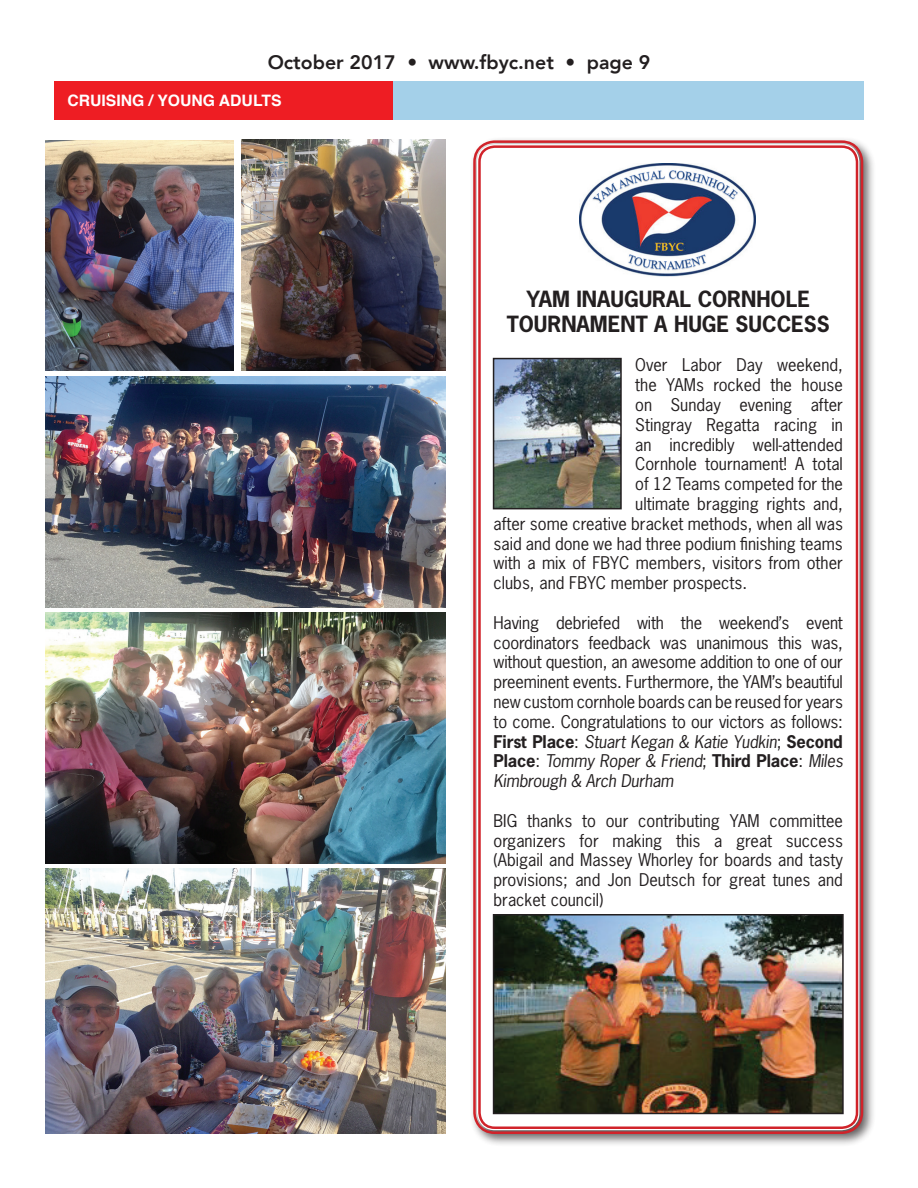
<style>
.page{position:relative;width:918px;height:1188px;background:#fff}
.page>*{position:absolute;margin:0;border:0;box-sizing:border-box;transform-origin:0 0}
.t1{font:700 21px/25.2px "News Gothic Std";color:#231f20;text-align:center}
.t2{font:800 19.5px "Avenir";color:#231f20}
.t3{font:16.5px/19.8px "News Gothic Std";color:#231f20;text-align:justify}
.t4{font:700 15.75px "Helvetica";color:#fff}
.s1{font-weight:700}
.s2{font-style:italic}
</style>
<div class="page">
<div style="left:54px;top:81px;width:339px;height:39px;background:#ee1d23"></div>
<div style="left:470px;top:137px;width:406px;height:1010px;background:#231f20;opacity:.75"></div>
<div style="left:477px;top:144px;width:383px;height:986px;background:#fff;border-radius:18px"></div>
<div style="left:473px;top:140px;width:390px;height:994px;border:2px solid #d1232a;border-radius:21px"></div>
<div style="left:478px;top:145px;width:380px;height:984px;border:2px solid #d1232a;border-radius:15px"></div>
<img style="left:579px;top:163px;width:177px;height:114px">
<div style="left:393px;top:81px;width:471px;height:39px;background:#a4d0e9"></div>
<img style="left:496px;top:361px;width:123px;height:145px">
<div style="left:493px;top:358px;width:129px;height:151px;border:2px solid #231f20"></div>
<img style="left:496px;top:917px;width:345px;height:194px">
<div style="left:493px;top:914px;width:351px;height:200px;border:2px solid #231f20"></div>
<img style="left:46px;top:868px;width:400px;height:266px">
<img style="left:46px;top:140px;width:188px;height:231px">
<img style="left:241px;top:140px;width:205px;height:231px">
<img style="left:46px;top:376px;width:400px;height:232px">
<img style="left:46px;top:612px;width:400px;height:252px">
<p class="t2" style="left:268px;top:47px;width:384px">October 2017 • www.fbyc.net • page 9</p>
<p class="t4" style="left:68px;top:88px;width:216px">CRUISING / YOUNG ADULTS</p>
<p class="t1" style="left:507px;top:286px;width:325px">YAM INAUGURAL CORNHOLE<br>TOURNAMENT A HUGE SUCCESS</p>
<p class="t3" style="left:635px;top:355px;width:209px">Over Labor Day weekend,</p>
<p class="t3" style="left:635px;top:375px;width:209px">the YAMs rocked the house</p>
<p class="t3" style="left:635px;top:395px;width:209px">on Sunday evening after</p>
<p class="t3" style="left:635px;top:415px;width:209px">Stingray Regatta racing in</p>
<p class="t3" style="left:635px;top:434px;width:209px">an incredibly well-attended</p>
<p class="t3" style="left:635px;top:454px;width:209px">Cornhole tournament! A total</p>
<p class="t3" style="left:635px;top:474px;width:209px">of 12 Teams competed for the</p>
<p class="t3" style="left:635px;top:494px;width:209px">ultimate bragging rights and,</p>
<p class="t3" style="left:494px;top:514px;width:351px">after some creative bracket methods, when all was</p>
<p class="t3" style="left:494px;top:533px;width:351px">said and done we had three podium finishing teams</p>
<p class="t3" style="left:494px;top:553px;width:351px">with a mix of FBYC members, visitors from other</p>
<p class="t3" style="left:494px;top:573px;width:255px">clubs, and FBYC member prospects.</p>
<p class="t3" style="left:494px;top:613px;width:351px">Having debriefed with the weekend’s event coordinators feedback was unanimous this was, without question, an awesome addition to one of our preeminent events. Furthermore, the YAM’s beautiful new custom cornhole boards can be reused for years to come. Congratulations to our victors as follows:<br><span class="s1">First Place</span>: <span class="s2">Stuart Kegan &amp; Katie Yudkin</span>; <span class="s1">Second Place</span>: <span class="s2">Tommy Roper &amp; Friend</span>; <span class="s1">Third Place</span>: <span class="s2">Miles Kimbrough &amp; Arch Durham</span></p>
<p class="t3" style="left:494px;top:811px;width:351px">BIG thanks to our contributing YAM committee organizers for making this a great success (Abigail and Massey Whorley for boards and tasty provisions; and Jon Deutsch for great tunes and bracket council)</p>
</div>
